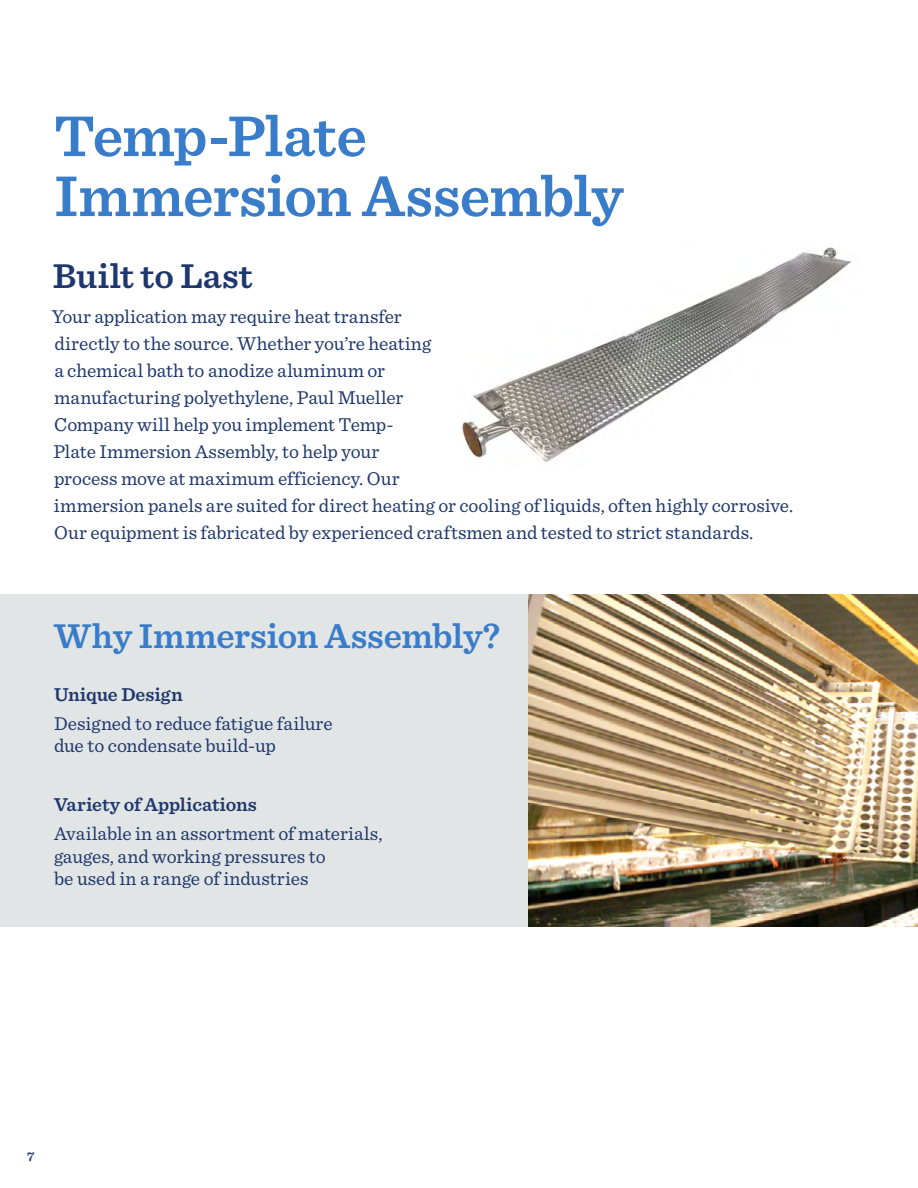
<style>
.page{position:relative;width:918px;height:1188px;background:#fff}
.page>*{position:absolute;margin:0;border:0;box-sizing:border-box;transform-origin:0 0}
.t1{font:600 60px/60px "Sentinel";letter-spacing:-.015em;color:#397cc9}
.t2{font:600 36px "Sentinel";letter-spacing:-.005em;color:#397cc9}
.t3{font:600 36px "Sentinel";letter-spacing:.005em;color:#1e376c}
.t4{font:19.5px/27px "Sentinel";color:#1e376c}
.t5{font:600 19.5px "Sentinel";letter-spacing:-.005em;color:#1e376c}
.t6{font:600 13.5px "Sentinel";color:#1e376c}
</style>
<div class="page">
<img style="left:462px;top:247px;width:389px;height:215px">
<div style="left:0;top:594px;width:918px;height:333px;background:#e2e5e5"></div>
<img style="left:528px;top:594px;width:390px;height:333px">
<h1 class="t1" style="left:54px;top:103px;width:571px">Temp-Plate<br>Immersion Assembly</h1>
<h2 class="t3" style="left:53px;top:248px;width:201px">Built to Last</h2>
<p class="t4" style="left:52px;top:301px;width:743px">Your application may require heat transfer<br>directly to the source. Whether you’re heating<br>a chemical bath to anodize aluminum or<br>manufacturing polyethylene, Paul Mueller<br>Company will help you implement Temp-<br>Plate Immersion Assembly, to help your<br>process move at maximum efficiency. Our<br>immersion panels are suited for direct heating or cooling of liquids, often highly corrosive.<br>Our equipment is fabricated by experienced craftsmen and tested to strict standards.</p>
<h2 class="t2" style="left:54px;top:608px;width:448px">Why Immersion Assembly?</h2>
<p class="t5" style="left:54px;top:679px;width:130px">Unique Design</p>
<p class="t4" style="left:54px;top:711px;width:280px;line-height:22.5px">Designed to reduce fatigue failure due to condensate build-up</p>
<p class="t5" style="left:54px;top:789px;width:204px">Variety of Applications</p>
<p class="t4" style="left:54px;top:821px;width:330px;line-height:22.5px">Available in an assortment of materials, gauges, and working pressures to<br>be used in a range of industries</p>
<p class="t6" style="left:27px;top:1146px;width:9px">7</p>
</div>
